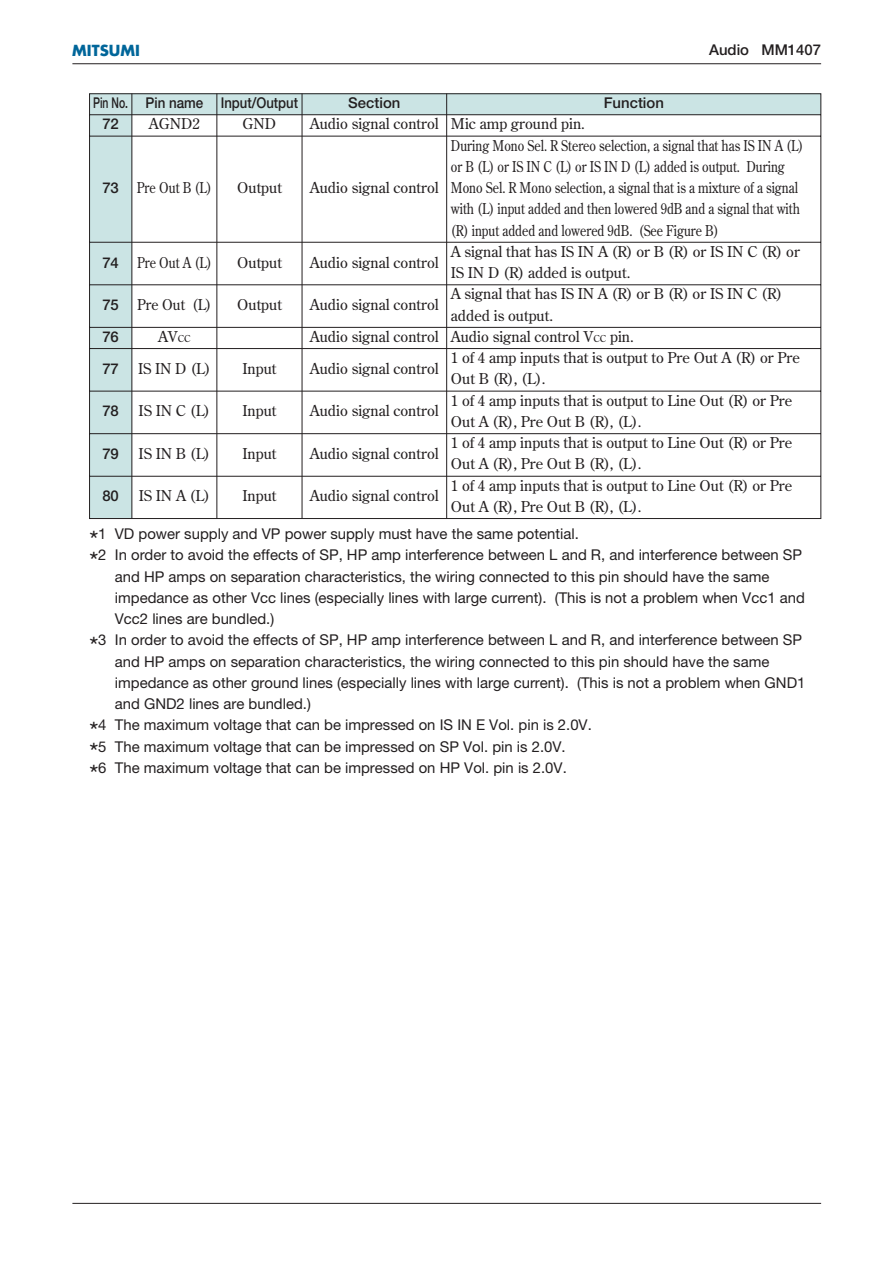
<style>
.page{position:relative;width:893px;height:1263px;background:#fff}
.page>*{position:absolute;margin:0;border:0;box-sizing:border-box;transform-origin:0 0}
.t1{font:14.85px "Helvetica Neue";color:#231f20}
.t2{font:14.85px/21.3px "Century Old Style";color:#231f20}
.t3{font:14.85px/21.3px "Century Old Style";color:#231f20;scale:.84 1}
.t4{font:500 14.85px "Helvetica Neue";color:#231f20}
.t5{font:500 14.85px "Helvetica Neue";color:#231f20;scale:.7 1}
.t6{font:14.85px "Century Old Style";color:#231f20;scale:.85 1}
.t7{font:14.85px "Century Old Style";color:#231f20;scale:.95 1}
.t8{font:700 14.85px "Futura";color:#01669a}
.s1{font-family:"Helvetica Neue";font-weight:500}
.s2{font-size:9.6px}
.s3{font-size:25.5px}
</style>
<div class="page">
<hr style="left:72px;top:1203px;width:749px;height:1px;background:#231f20">
<hr style="left:72px;top:63px;width:749px;height:1px;background:#231f20">
<svg style="left:89px;top:93px;width:732px;height:426px"></svg>
<hr style="left:132px;top:94px;width:1px;height:425px;background:#231f20">
<hr style="left:216px;top:94px;width:1px;height:425px;background:#231f20">
<hr style="left:302px;top:94px;width:1px;height:425px;background:#231f20">
<hr style="left:446px;top:94px;width:1px;height:425px;background:#231f20">
<p class="t8" style="left:72px;top:43px;width:69px">MITSUMI</p>
<p class="t4" style="left:709px;top:44px;width:113px">Audio MM1407</p>
<p class="t5" style="left:93px;top:97px;width:294px">Pin No. Pin name Input/Output</p>
<p class="t4" style="left:348px;top:97px;width:54px">Section</p>
<p class="t4" style="left:604px;top:97px;width:62px">Function</p>
<p class="t4" style="left:102px;top:119px;width:18px">72</p>
<p class="t2" style="left:149px;top:114px;width:52px">AGND2</p>
<p class="t2" style="left:243px;top:114px;width:35px">GND</p>
<p class="t2" style="left:310px;top:114px;width:276px">Audio signal control Mic amp ground pin.</p>
<p class="t6" style="left:102px;top:182px;width:130px"><span class="s1">73</span> Pre Out B (L)</p>
<p class="t2" style="left:237px;top:178px;width:46px">Output</p>
<p class="t2" style="left:310px;top:178px;width:130px">Audio signal control</p>
<p class="t3" style="left:451px;top:136px;width:421px">During Mono Sel. R Stereo selection, a signal that has IS IN A (L) or B (L) or IS IN C (L) or IS IN D (L) added is output. During Mono Sel. R Mono selection, a signal that is a mixture of a signal with (L) input added and then lowered 9dB and a signal that with (R) input added and lowered 9dB. (See Figure B)</p>
<p class="t6" style="left:102px;top:256px;width:130px"><span class="s1">74</span> Pre Out A (L)</p>
<p class="t2" style="left:237px;top:253px;width:46px">Output</p>
<p class="t2" style="left:310px;top:253px;width:130px">Audio signal control</p>
<p class="t2" style="left:451px;top:242px;width:350px">A signal that has IS IN A (R) or B (R) or IS IN C (R) or<br>IS IN D (R) added is output.</p>
<p class="t7" style="left:102px;top:299px;width:116px"><span class="s1">75</span> Pre Out (L)</p>
<p class="t2" style="left:237px;top:295px;width:46px">Output</p>
<p class="t2" style="left:310px;top:295px;width:130px">Audio signal control</p>
<p class="t2" style="left:451px;top:284px;width:333px">A signal that has IS IN A (R) or B (R) or IS IN C (R) added is output.</p>
<p class="t4" style="left:102px;top:331px;width:18px">76</p>
<p class="t2" style="left:158px;top:327px;width:34px">AV<span class="s2">CC</span></p>
<p class="t2" style="left:310px;top:327px;width:325px">Audio signal control Audio signal control V<span class="s2">CC</span> pin.</p>
<p class="t4" style="left:102px;top:363px;width:18px">77</p>
<p class="t2" style="left:138px;top:359px;width:74px">IS IN D (L)</p>
<p class="t2" style="left:242px;top:359px;width:35px">Input</p>
<p class="t2" style="left:310px;top:359px;width:130px">Audio signal control</p>
<p class="t2" style="left:451px;top:348px;width:350px">1 of 4 amp inputs that is output to Pre Out A (R) or Pre<br>Out B (R), (L).</p>
<p class="t4" style="left:102px;top:406px;width:18px">78</p>
<p class="t2" style="left:139px;top:401px;width:73px">IS IN C (L)</p>
<p class="t2" style="left:242px;top:401px;width:35px">Input</p>
<p class="t2" style="left:310px;top:401px;width:130px">Audio signal control</p>
<p class="t2" style="left:451px;top:391px;width:343px">1 of 4 amp inputs that is output to Line Out (R) or Pre<br>Out A (R), Pre Out B (R), (L).</p>
<p class="t4" style="left:102px;top:448px;width:18px">79</p>
<p class="t2" style="left:139px;top:444px;width:73px">IS IN B (L)</p>
<p class="t2" style="left:242px;top:444px;width:35px">Input</p>
<p class="t2" style="left:310px;top:444px;width:130px">Audio signal control</p>
<p class="t2" style="left:451px;top:433px;width:343px">1 of 4 amp inputs that is output to Line Out (R) or Pre<br>Out A (R), Pre Out B (R), (L).</p>
<p class="t4" style="left:102px;top:491px;width:18px">80</p>
<p class="t2" style="left:139px;top:486px;width:73px">IS IN A (L)</p>
<p class="t2" style="left:242px;top:486px;width:35px">Input</p>
<p class="t2" style="left:310px;top:486px;width:130px">Audio signal control</p>
<p class="t2" style="left:451px;top:476px;width:343px">1 of 4 amp inputs that is output to Line Out (R) or Pre<br>Out A (R), Pre Out B (R), (L).</p>
<p class="t1" style="left:89px;top:528px;width:491px"><span class="s3">*</span>1 VD power supply and VP power supply must have the same potential.</p>
<p class="t1" style="left:89px;top:550px;width:714px"><span class="s3">*</span>2 In order to avoid the effects of SP, HP amp interference between L and R, and interference between SP</p>
<p class="t1" style="left:115px;top:571px;width:656px">and HP amps on separation characteristics, the wiring connected to this pin should have the same</p>
<p class="t1" style="left:115px;top:592px;width:691px">impedance as other Vcc lines (especially lines with large current). (This is not a problem when Vcc1 and</p>
<p class="t1" style="left:115px;top:614px;width:161px">Vcc2 lines are bundled.)</p>
<p class="t1" style="left:89px;top:635px;width:714px"><span class="s3">*</span>3 In order to avoid the effects of SP, HP amp interference between L and R, and interference between SP</p>
<p class="t1" style="left:115px;top:656px;width:656px">and HP amps on separation characteristics, the wiring connected to this pin should have the same</p>
<p class="t1" style="left:115px;top:677px;width:692px">impedance as other ground lines (especially lines with large current). (This is not a problem when GND1</p>
<p class="t1" style="left:115px;top:699px;width:197px">and GND2 lines are bundled.)</p>
<p class="t1" style="left:89px;top:720px;width:504px"><span class="s3">*</span>4 The maximum voltage that can be impressed on IS IN E Vol. pin is 2.0V.</p>
<p class="t1" style="left:89px;top:741px;width:478px"><span class="s3">*</span>5 The maximum voltage that can be impressed on SP Vol. pin is 2.0V.</p>
<p class="t1" style="left:89px;top:762px;width:479px"><span class="s3">*</span>6 The maximum voltage that can be impressed on HP Vol. pin is 2.0V.</p>
</div>
